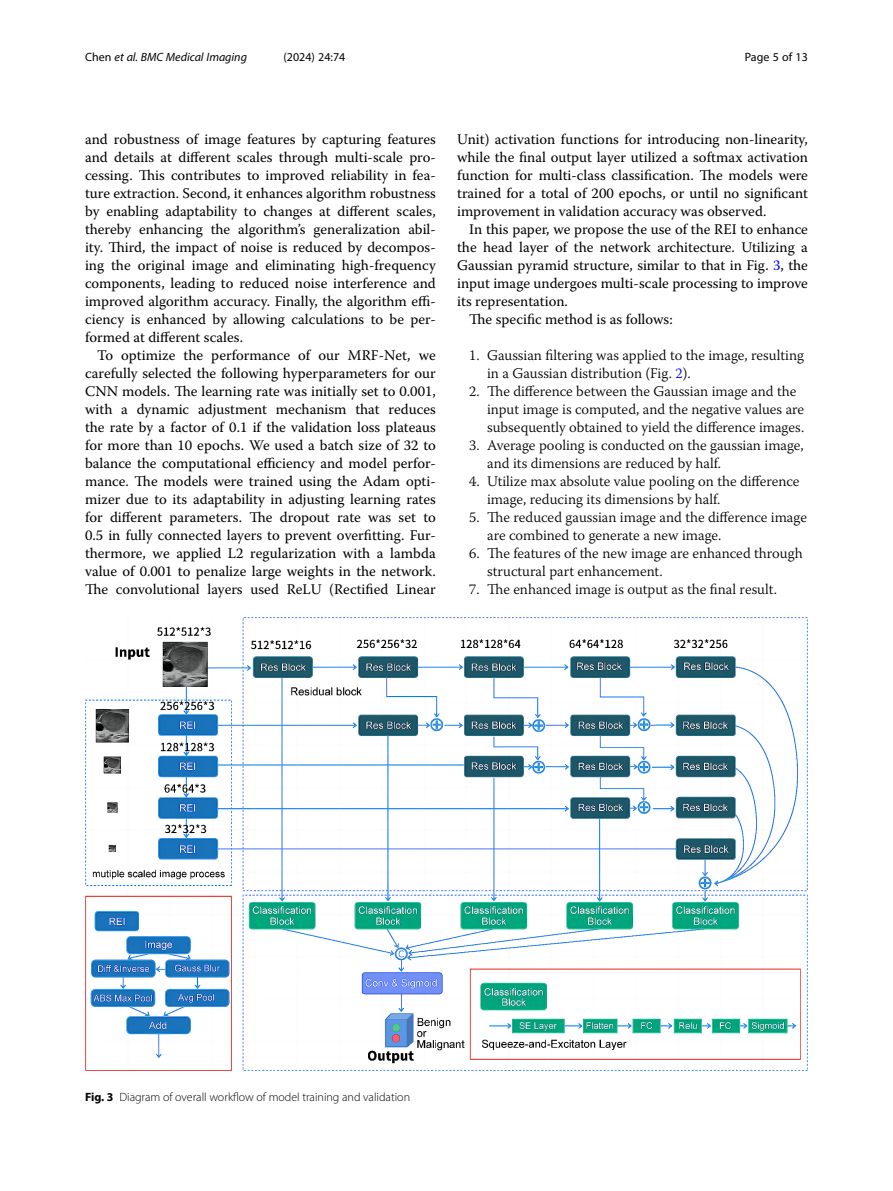
<style>
.page{position:relative;width:893px;height:1191px;background:#fff}
.page>*{position:absolute;margin:0;border:0;box-sizing:border-box;transform-origin:0 0}
.Body_Text_Indent{font:14.7px/18px "Warnock Pro";color:#000;text-align:justify}
.Ordered_L1{font:300 14.7px/18px "Warnock Pro";color:#000}
.Figure_Caption{font:300 12px "Myriad Pro";color:#000}
.t1{font:italic 12px "Myriad Pro";color:#000}
.t2{font:12px "Myriad Pro";color:#000}
.s1{font-style:normal}
.s2{color:#00f}
.s3{font-weight:700}
</style>
<div class="page">
<img style="left:85px;top:617px;width:723px;height:454px">
<p class="t1" style="left:85px;top:50px;width:163px"><span class="s1">Chen</span> et al. BMC Medical Imaging</p>
<p class="t2" style="left:283px;top:50px;width:63px">(2024) 24:74</p>
<p class="t2" style="left:745px;top:50px;width:65px">Page 5 of 13</p>
<p class="Body_Text_Indent" style="left:85px;top:130px;width:352px">and robustness of image features by capturing features and details at different scales through multi-scale pro&shy;cessing. This contributes to improved reliability in fea&shy;ture extraction. Second, it enhances algorithm robustness by enabling adaptability to changes at different scales, thereby enhancing the algorithm’s generalization abil&shy;ity. Third, the impact of noise is reduced by decompos&shy;ing the original image and eliminating high-frequency components, leading to reduced noise interference and improved algorithm accuracy. Finally, the algorithm effi&shy;ciency is enhanced by allowing calculations to be per&shy;formed at different scales.</p>
<p class="Body_Text_Indent" style="left:85px;top:346px;width:352px;text-indent:12px">To optimize the performance of our MRF-Net, we carefully selected the following hyperparameters for our CNN models. The learning rate was initially set to 0.001, with a dynamic adjustment mechanism that reduces the rate by a factor of 0.1 if the validation loss plateaus for more than 10 epochs. We used a batch size of 32 to balance the computational efficiency and model perfor&shy;mance. The models were trained using the Adam opti&shy;mizer due to its adaptability in adjusting learning rates for different parameters. The dropout rate was set to 0.5 in fully connected layers to prevent overfitting. Fur&shy;thermore, we applied L2 regularization with a lambda value of 0.001 to penalize large weights in the network.<br>The convolutional layers used ReLU (Rectified Linear</p>
<p class="Body_Text_Indent" style="left:457px;top:130px;width:352px">Unit) activation functions for introducing non-linearity, while the final output layer utilized a softmax activation function for multi-class classification. The models were trained for a total of 200 epochs, or until no significant improvement in validation accuracy was observed.</p>
<p class="Body_Text_Indent" style="left:457px;top:220px;width:352px;text-indent:12px">In this paper, we propose the use of the REI to enhance the head layer of the network architecture. Utilizing a Gaussian pyramid structure, similar to that in Fig. <span class="s2">3</span>, the input image undergoes multi-scale processing to improve its representation.</p>
<p class="Body_Text_Indent" style="left:469px;top:310px;width:205px">The specific method is as follows:</p>
<p class="Ordered_L1" style="left:487px;top:346px;width:318px;text-indent:-18px">1. Gaussian filtering was applied to the image, resulting in a Gaussian distribution (Fig. <span class="s2">2</span>).</p>
<p class="Ordered_L1" style="left:487px;top:382px;width:319px;text-indent:-18px">2. The difference between the Gaussian image and the input image is computed, and the negative values are subsequently obtained to yield the difference images.</p>
<p class="Ordered_L1" style="left:487px;top:436px;width:318px;text-indent:-18px">3. Average pooling is conducted on the gaussian image, and its dimensions are reduced by half.</p>
<p class="Ordered_L1" style="left:487px;top:472px;width:314px;text-indent:-18px">4. Utilize max absolute value pooling on the difference image, reducing its dimensions by half.</p>
<p class="Ordered_L1" style="left:487px;top:508px;width:321px;text-indent:-18px">5. The reduced gaussian image and the difference image are combined to generate a new image.</p>
<p class="Ordered_L1" style="left:487px;top:544px;width:317px;text-indent:-18px">6. The features of the new image are enhanced through structural part enhancement.</p>
<p class="Ordered_L1" style="left:469px;top:580px;width:309px">7. The enhanced image is output as the final result.</p>
<p class="Figure_Caption" style="left:85px;top:1089px;width:327px"><span class="s3">Fig. 3</span> Diagram of overall workflow of model training and validation</p>
</div>
